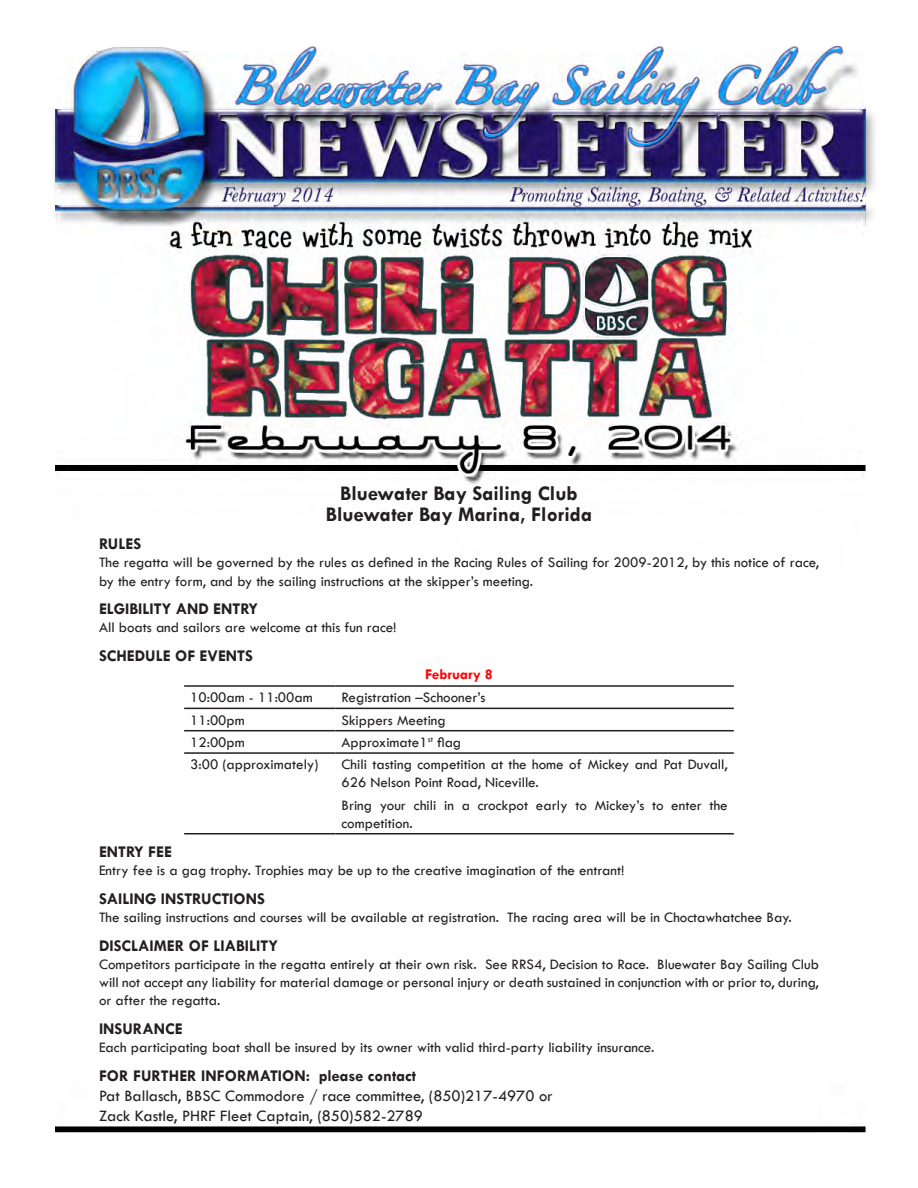
<style>
.page{position:relative;width:918px;height:1188px;background:#fff}
.page>*{position:absolute;margin:0;border:0;box-sizing:border-box;transform-origin:0 0}
.t1{font:700 21px "Tw Cen";color:#231f20}
.t2{font:700 16.5px "Tw Cen";color:#231f20}
.t3{font:16.5px "Tw Cen";color:#231f20}
.t4{font:15px/18px "Tw Cen";color:#231f20}
.t5{font:700 15px "Tw Cen";color:#f00}
</style>
<div class="page">
<img style="left:54px;top:45px;width:821px;height:1088px">
<hr style="left:184px;top:708px;width:152px;height:1px;background:#231f20">
<hr style="left:336px;top:708px;width:398px;height:1px;background:#231f20">
<hr style="left:184px;top:730px;width:152px;height:1px;background:#231f20">
<hr style="left:336px;top:730px;width:398px;height:1px;background:#231f20">
<hr style="left:184px;top:752px;width:152px;height:2px;background:#231f20">
<hr style="left:336px;top:752px;width:398px;height:2px;background:#231f20">
<hr style="left:184px;top:833px;width:152px;height:2px;background:#231f20">
<hr style="left:336px;top:833px;width:398px;height:2px;background:#231f20">
<hr style="left:184px;top:685px;width:152px;height:2px;background:#231f20">
<hr style="left:336px;top:685px;width:398px;height:2px;background:#231f20">
<p class="t1" style="left:340px;top:480px;width:239px">Bluewater Bay Sailing Club</p>
<p class="t1" style="left:326px;top:501px;width:268px">Bluewater Bay Marina, Florida</p>
<p class="t2" style="left:99px;top:534px;width:44px">RULES</p>
<p class="t4" style="left:99px;top:554px;width:721px">The regatta will be governed by the rules as defined in the Racing Rules of Sailing for 2009-2012, by this notice of race, by the entry form, and by the sailing instructions at the skipper’s meeting.</p>
<p class="t2" style="left:99px;top:599px;width:161px">ELGIBILITY AND ENTRY</p>
<p class="t4" style="left:99px;top:619px;width:299px">All boats and sailors are welcome at this fun race!</p>
<p class="t2" style="left:99px;top:646px;width:156px">SCHEDULE OF EVENTS</p>
<p class="t5" style="left:425px;top:665px;width:69px">February 8</p>
<p class="t4" style="left:190px;top:689px;width:124px">10:00am - 11:00am</p>
<p class="t4" style="left:342px;top:689px;width:145px">Registration –Schooner’s</p>
<p class="t4" style="left:190px;top:711px;width:56px">11:00pm</p>
<p class="t4" style="left:342px;top:711px;width:106px">Skippers Meeting</p>
<p class="t4" style="left:190px;top:733px;width:56px">12:00pm</p>
<p class="t4" style="left:342px;top:733px;width:121px">Approximate1<sup>st</sup> flag</p>
<p class="t4" style="left:190px;top:756px;width:130px">3:00 (approximately)</p>
<p class="t4" style="left:342px;top:756px;width:388px">Chili tasting competition at the home of Mickey and Pat Duvall,<br>626 Nelson Point Road, Niceville.</p>
<p class="t4" style="left:342px;top:796px;width:388px">Bring your chili in a crockpot early to Mickey’s to enter the competition.</p>
<p class="t2" style="left:99px;top:842px;width:75px">ENTRY FEE</p>
<p class="t4" style="left:99px;top:862px;width:527px">Entry fee is a gag trophy. Trophies may be up to the creative imagination of the entrant!</p>
<p class="t2" style="left:99px;top:889px;width:167px">SAILING INSTRUCTIONS</p>
<p class="t4" style="left:99px;top:908px;width:694px">The sailing instructions and courses will be available at registration. The racing area will be in Choctawhatchee Bay.</p>
<p class="t2" style="left:99px;top:936px;width:180px">DISCLAIMER OF LIABILITY</p>
<p class="t4" style="left:99px;top:955px;width:722px;text-align:justify">Competitors participate in the regatta entirely at their own risk. See RRS4, Decision to Race. Bluewater Bay Sailing Club will not accept any liability for material damage or personal injury or death sustained in conjunction with or prior to, during, or after the regatta.</p>
<p class="t2" style="left:99px;top:1019px;width:85px">INSURANCE</p>
<p class="t4" style="left:99px;top:1038px;width:557px">Each participating boat shall be insured by its owner with valid third-party liability insurance.</p>
<p class="t2" style="left:99px;top:1066px;width:319px">FOR FURTHER INFORMATION: please contact</p>
<p class="t3" style="left:99px;top:1086px;width:455px">Pat Ballasch, BBSC Commodore / race committee, (850)217-4970 or</p>
<p class="t3" style="left:99px;top:1105px;width:325px">Zack Kastle, PHRF Fleet Captain, (850)582-2789</p>
</div>
